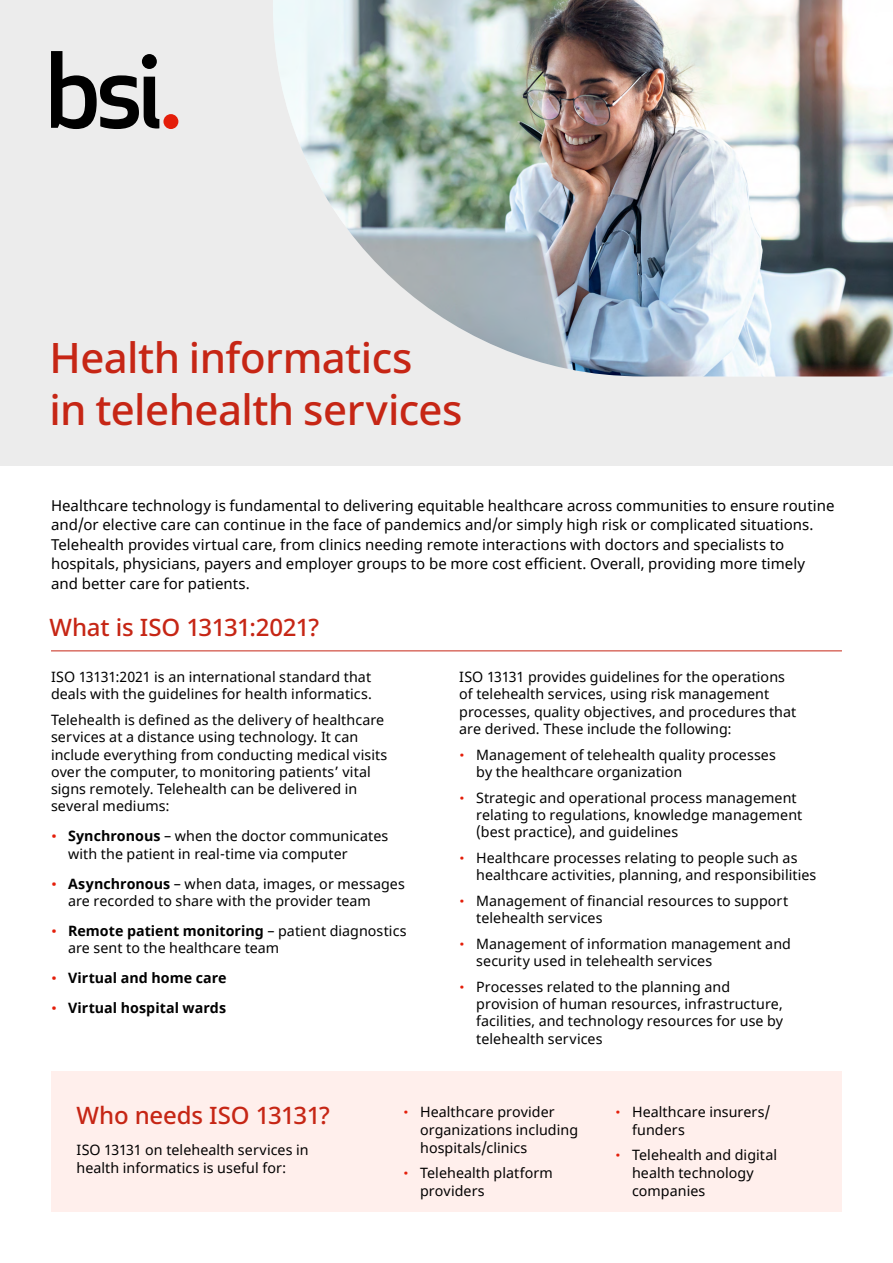
<style>
.page{position:relative;width:893px;height:1263px;background:#fff}
.page>*{position:absolute;margin:0;border:0;box-sizing:border-box;transform-origin:0 0}
.H1_Title{font:500 42px/52.5px "Noto Sans";letter-spacing:-.015em;color:#c62615}
.t1{font:500 24px "Noto Sans";letter-spacing:-.01em;color:#c62615}
.t2{font:15px/19.5px "Noto Sans";color:#000}
.t3{font:14.25px/17.2px "Noto Sans";letter-spacing:.005em;color:#000}
.t4{font:700 14.25px "Noto Sans";letter-spacing:.005em;color:#000}
.s1{font-family:"BSI Gesta";font-weight:700;font-size:15px;color:#e41e0a}
.s2{font-weight:700}
.s3{font-family:"BSI Gesta";font-size:15px;color:#e41e0a}
</style>
<div class="page">
<div style="left:0;top:0;width:893px;height:466px;background:#ececec"></div>
<svg style="left:51px;top:51px;width:108px;height:78px"></svg>
<div style="left:163px;top:114px;width:15px;height:15px;background:#e41e0a;border-radius:50%"></div>
<img style="left:273px;top:0;width:620px;height:376px">
<div style="left:51px;top:1071px;width:791px;height:141px;background:#ffefec"></div>
<hr style="left:51px;top:650px;width:791px;height:1px;background:#c62615">
<p class="H1_Title" style="left:50px;top:332px;width:415px">Health informatics<br>in telehealth services</p>
<p class="t2" style="left:51px;top:496px;width:785px">Healthcare technology is fundamental to delivering equitable healthcare across communities to ensure routine and/or elective care can continue in the face of pandemics and/or simply high risk or complicated situations.<br>Telehealth provides virtual care, from clinics needing remote interactions with doctors and specialists to hospitals, physicians, payers and employer groups to be more cost efficient. Overall, providing more timely and better care for patients.</p>
<p class="t1" style="left:50px;top:614px;width:271px">What is ISO 13131:2021?</p>
<p class="t3" style="left:51px;top:669px;width:322px">ISO 13131:2021 is an international standard that deals with the guidelines for health informatics.</p>
<p class="t3" style="left:51px;top:712px;width:338px">Telehealth is defined as the delivery of healthcare services at a distance using technology. It can include everything from conducting medical visits over the computer, to monitoring patients’ vital signs remotely. Telehealth can be delivered in several mediums:</p>
<p class="t3" style="left:68px;top:828px;width:322px;text-indent:-17px"><span class="s1">•</span> <span class="s2">Synchronous</span> – when the doctor communicates with the patient in real-time via computer</p>
<p class="t3" style="left:68px;top:875px;width:338px;text-indent:-17px"><span class="s1">•</span> <span class="s2">Asynchronous</span> – when data, images, or messages are recorded to share with the provider team</p>
<p class="t3" style="left:68px;top:922px;width:340px;text-indent:-17px"><span class="s1">•</span> <span class="s2">Remote patient monitoring</span> – patient diagnostics are sent to the healthcare team</p>
<p class="t4" style="left:51px;top:968px;width:177px"><span class="s3">•</span> Virtual and home care</p>
<p class="t4" style="left:51px;top:998px;width:177px"><span class="s3">•</span> Virtual hospital wards</p>
<p class="t3" style="left:459px;top:669px;width:339px">ISO 13131 provides guidelines for the operations of telehealth services, using risk management processes, quality objectives, and procedures that are derived. These include the following:</p>
<p class="t3" style="left:476px;top:746px;width:301px;text-indent:-17px"><span class="s3">•</span> Management of telehealth quality processes by the healthcare organization</p>
<p class="t3" style="left:476px;top:789px;width:328px;text-indent:-17px"><span class="s3">•</span> Strategic and operational process management relating to regulations, knowledge management (best practice), and guidelines</p>
<p class="t3" style="left:476px;top:849px;width:342px;text-indent:-17px"><span class="s3">•</span> Healthcare processes relating to people such as healthcare activities, planning, and responsibilities</p>
<p class="t3" style="left:476px;top:892px;width:313px;text-indent:-17px"><span class="s3">•</span> Management of financial resources to support telehealth services</p>
<p class="t3" style="left:476px;top:935px;width:316px;text-indent:-17px"><span class="s3">•</span> Management of information management and security used in telehealth services</p>
<p class="t3" style="left:476px;top:978px;width:308px;text-indent:-17px"><span class="s3">•</span> Processes related to the planning and provision of human resources, infrastructure, facilities, and technology resources for use by telehealth services</p>
<p class="t1" style="left:77px;top:1102px;width:255px">Who needs ISO 13131?</p>
<p class="t3" style="left:77px;top:1141px;width:234px;line-height:18px">ISO 13131 on telehealth services in health informatics is useful for:</p>
<p class="t3" style="left:420px;top:1103px;width:160px;line-height:18px;text-indent:-17px"><span class="s3">•</span> Healthcare provider organizations including hospitals/clinics</p>
<p class="t3" style="left:420px;top:1164px;width:134px;line-height:18px;text-indent:-17px"><span class="s3">•</span> Telehealth platform providers</p>
<p class="t3" style="left:632px;top:1103px;width:140px;line-height:18px;text-indent:-17px"><span class="s3">•</span> Healthcare insurers/ funders</p>
<p class="t3" style="left:632px;top:1146px;width:147px;line-height:18px;text-indent:-17px"><span class="s3">•</span> Telehealth and digital health technology companies</p>
</div>
